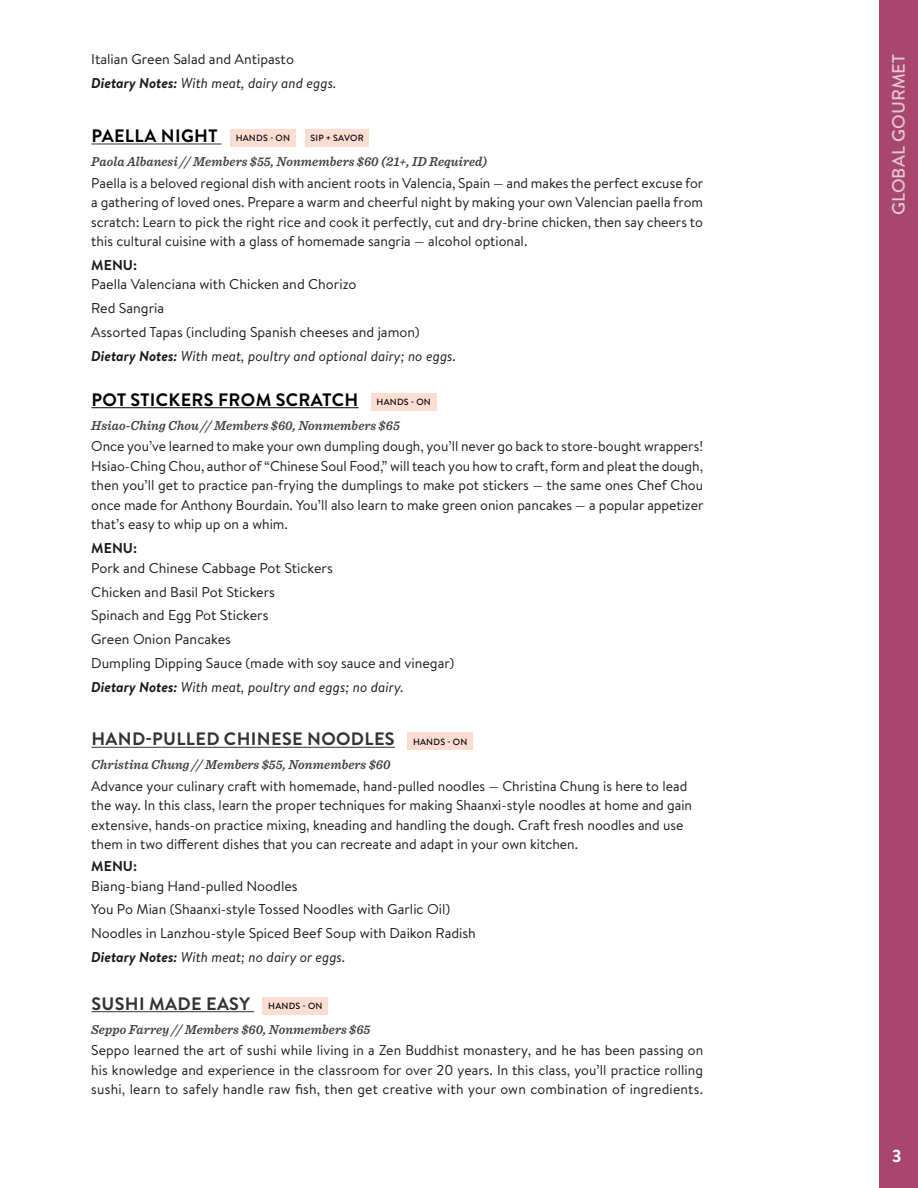
<style>
.page{position:relative;width:918px;height:1188px;background:#fff}
.page>*{position:absolute;margin:0;border:0;box-sizing:border-box;transform-origin:0 0}
.t1{font:700 18px "Brandon Grotesque";letter-spacing:.02em;color:#333}
.t2{font:700 18px "Brandon Grotesque";letter-spacing:.02em;color:#000}
.t3{font:500 18px "Brandon Grotesque";letter-spacing:.005em;color:#e2c8cf}
.t4{font:700 18px "Brandon Grotesque";color:#fff}
.t5{font:14.25px/23.9px "Brandon Text";color:#1a1a1a}
.t6{font:700 14.25px "Brandon Text";color:#1a1a1a}
.t7{font:italic 600 13.5px "Sentinel";letter-spacing:.01em;color:#404040;scale:.95 1}
.t8{font:500 9px "Brandon Grotesque";letter-spacing:.02em;color:#000}
.s1{font-weight:700;font-style:italic}
.s2{font-style:italic}
.s3{font-weight:500;font-size:9px}
.s4{font-weight:500;font-size:9px;color:#000}
</style>
<div class="page">
<div style="left:879px;top:0;width:39px;height:1188px;background:#a9466e"></div>
<hr style="left:91px;top:144px;width:131px;height:1px;background:#333">
<hr style="left:91px;top:407px;width:268px;height:1px;background:#000">
<hr style="left:91px;top:747px;width:304px;height:1px;background:#333">
<hr style="left:91px;top:1011px;width:163px;height:1px;background:#333">
<div style="left:230px;top:130px;width:65px;height:17px;background:#fdddd2"></div>
<div style="left:305px;top:130px;width:64px;height:17px;background:#fdddd2"></div>
<div style="left:371px;top:393px;width:65px;height:17px;background:#fdddd2"></div>
<div style="left:408px;top:733px;width:65px;height:17px;background:#fdddd2"></div>
<div style="left:263px;top:997px;width:65px;height:17px;background:#fdddd2"></div>
<p class="t5" style="left:91px;top:47px;width:247px">Italian Green Salad and Antipasto<br><span class="s1">Dietary Notes:</span> <span class="s2">With meat, dairy and eggs.</span></p>
<p class="t2" style="left:91px;top:123px;width:200px">PAELLA NIGHT <span class="s3">HANDS - ON</span></p>
<p class="t8" style="left:311px;top:132px;width:55px">SIP + SAVOR</p>
<p class="t7" style="left:91px;top:151px;width:418px">Paola Albanesi // Members $55, Nonmembers $60 (21+, ID Required)</p>
<p class="t5" style="left:91px;top:172px;width:614px;line-height:19.5px;text-align:justify">Paella is a beloved regional dish with ancient roots in Valencia, Spain — and makes the perfect excuse for a gathering of loved ones. Prepare a warm and cheerful night by making your own Valencian paella from scratch: Learn to pick the right rice and cook it perfectly, cut and dry-brine chicken, then say cheers to this cultural cuisine with a glass of homemade sangria — alcohol optional.</p>
<p class="t6" style="left:91px;top:255px;width:47px">MENU:</p>
<p class="t5" style="left:91px;top:272px;width:366px">Paella Valenciana with Chicken and Chorizo<br>Red Sangria<br>Assorted Tapas (including Spanish cheeses and jamon)<br><span class="s1">Dietary Notes:</span> <span class="s2">With meat, poultry and optional dairy; no eggs.</span></p>
<p class="t2" style="left:91px;top:387px;width:341px">POT STICKERS FROM SCRATCH <span class="s3">HANDS - ON</span></p>
<p class="t7" style="left:91px;top:415px;width:326px">Hsiao-Ching Chou // Members $60, Nonmembers $65</p>
<p class="t5" style="left:91px;top:436px;width:614px;line-height:19.5px;text-align:justify">Once you’ve learned to make your own dumpling dough, you’ll never go back to store-bought wrappers!<br>Hsiao-Ching Chou, author of “Chinese Soul Food,” will teach you how to craft, form and pleat the dough, then you’ll get to practice pan-frying the dumplings to make pot stickers — the same ones Chef Chou once made for Anthony Bourdain. You’ll also learn to make green onion pancakes — a popular appetizer that’s easy to whip up on a whim.</p>
<p class="t6" style="left:91px;top:538px;width:47px">MENU:</p>
<p class="t5" style="left:91px;top:555px;width:365px">Pork and Chinese Cabbage Pot Stickers<br>Chicken and Basil Pot Stickers<br>Spinach and Egg Pot Stickers<br>Green Onion Pancakes<br>Dumpling Dipping Sauce (made with soy sauce and vinegar)<br><span class="s1">Dietary Notes:</span> <span class="s2">With meat, poultry and eggs; no dairy.</span></p>
<p class="t1" style="left:91px;top:727px;width:377px">HAND-PULLED CHINESE NOODLES <span class="s4">HANDS - ON</span></p>
<p class="t7" style="left:91px;top:754px;width:316px">Christina Chung // Members $55, Nonmembers $60</p>
<p class="t5" style="left:91px;top:776px;width:602px;line-height:19.5px">Advance your culinary craft with homemade, hand-pulled noodles — Christina Chung is here to lead the way. In this class, learn the proper techniques for making Shaanxi-style noodles at home and gain extensive, hands-on practice mixing, kneading and handling the dough. Craft fresh noodles and use them in two different dishes that you can recreate and adapt in your own kitchen.</p>
<p class="t6" style="left:91px;top:856px;width:47px">MENU:</p>
<p class="t5" style="left:91px;top:873px;width:386px">Biang-biang Hand-pulled Noodles<br>You Po Mian (Shaanxi-style Tossed Noodles with Garlic Oil)<br>Noodles in Lanzhou-style Spiced Beef Soup with Daikon Radish <span class="s1">Dietary Notes:</span> <span class="s2">With meat; no dairy or eggs.</span></p>
<p class="t1" style="left:91px;top:991px;width:233px">SUSHI MADE EASY <span class="s4">HANDS - ON</span></p>
<p class="t7" style="left:91px;top:1019px;width:295px">Seppo Farrey // Members $60, Nonmembers $65</p>
<p class="t5" style="left:91px;top:1040px;width:614px;line-height:19.5px;text-align:justify">Seppo learned the art of sushi while living in a Zen Buddhist monastery, and he has been passing on his knowledge and experience in the classroom for over 20 years. In this class, you’ll practice rolling sushi, learn to safely handle raw fish, then get creative with your own combination of ingredients.</p>
<p class="t3" style="left:886px;top:215px;width:163px;rotate:-90deg">GLOBAL GOURMET</p>
<p class="t4" style="left:892px;top:1143px;width:11px">3</p>
</div>
